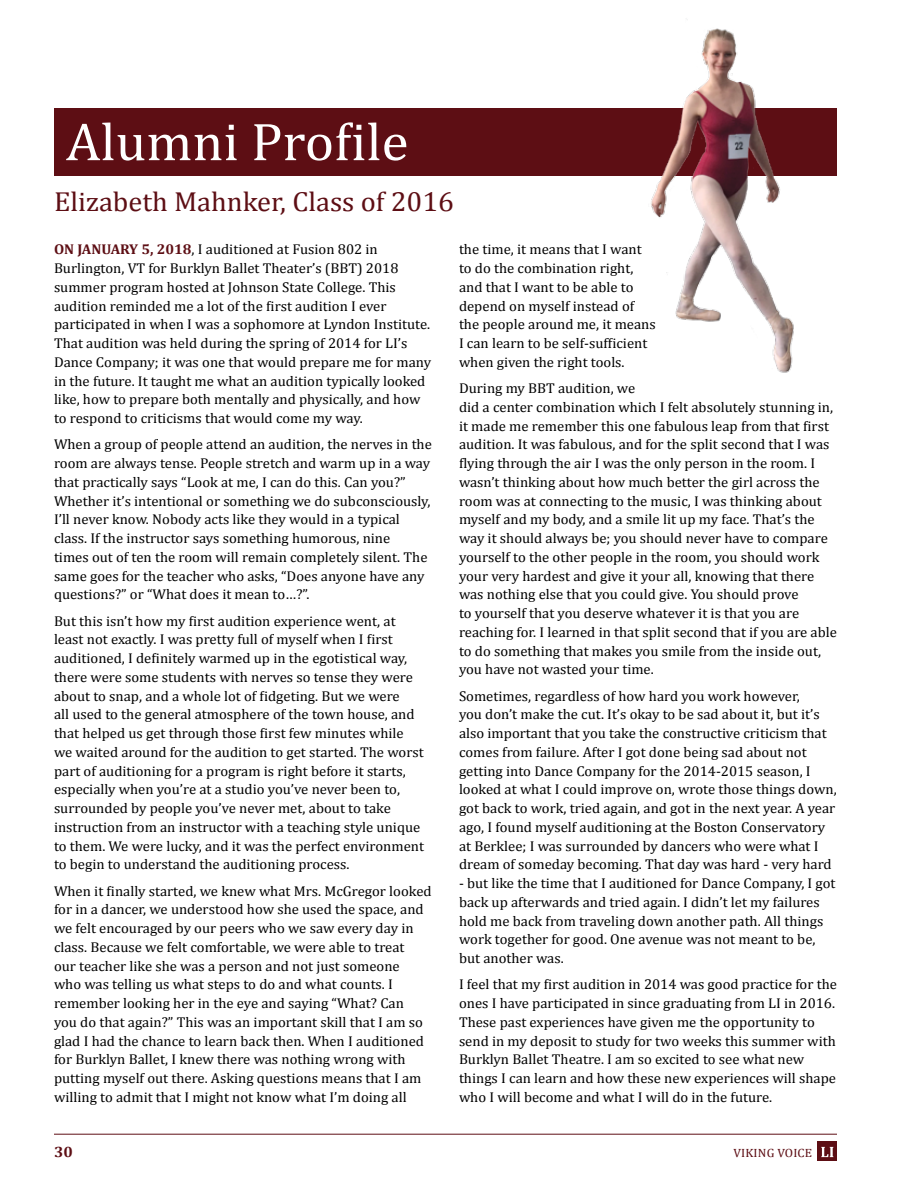
<style>
.page{position:relative;width:918px;height:1188px;background:#fff}
.page>*{position:absolute;margin:0;border:0;box-sizing:border-box;transform-origin:0 0}
.t1{font:53.85px "Cambria";color:#fff}
.t2{font:27.6px "Cambria";color:#5d0e14}
.t3{font:700 15px "Cambria";color:#5d0e14;scale:1.06 1}
.t4{font:14.25px/18.8px "Cambria";color:#000}
.t5{font:12px "Cambria";color:#5d0e14;scale:1.06 1}
.s1{font-weight:700;color:#5d0e14}
</style>
<div class="page">
<hr style="left:54px;top:1134px;width:783px;height:1px;background:#5d0e14">
<div style="left:818px;top:1142px;width:19px;height:19px;background:#5d0e14"></div>
<svg style="left:821px;top:1147px;width:13px;height:10px"></svg>
<div style="left:54px;top:108px;width:782px;height:68px;background:#5d0e14"></div>
<img style="left:651px;top:28px;width:186px;height:345px">
<h1 class="t1" style="left:66px;top:110px;width:344px">Alumni Profile</h1>
<h2 class="t2" style="left:54px;top:186px;width:401px">Elizabeth Mahnker, Class of 2016</h2>
<p class="t4" style="left:54px;top:240px;width:379px"><span class="s1">ON JANUARY 5, 2018</span>, I auditioned at Fusion 802 in Burlington, VT for Burklyn Ballet Theater’s (BBT) 2018 summer program hosted at Johnson State College. This audition reminded me a lot of the first audition I ever participated in when I was a sophomore at Lyndon Institute.<br>That audition was held during the spring of 2014 for LI’s Dance Company; it was one that would prepare me for many in the future. It taught me what an audition typically looked like, how to prepare both mentally and physically, and how to respond to criticisms that would come my way.</p>
<p class="t4" style="left:54px;top:435px;width:379px">When a group of people attend an audition, the nerves in the room are always tense. People stretch and warm up in a way that practically says “Look at me, I can do this. Can you?” Whether it’s intentional or something we do subconsciously, I’ll never know. Nobody acts like they would in a typical class. If the instructor says something humorous, nine<br>times out of ten the room will remain completely silent. The same goes for the teacher who asks, “Does anyone have any questions?” or “What does it mean to…?”.</p>
<p class="t4" style="left:54px;top:611px;width:372px">But this isn’t how my first audition experience went, at least not exactly. I was pretty full of myself when I first auditioned, I definitely warmed up in the egotistical way, there were some students with nerves so tense they were about to snap, and a whole lot of fidgeting. But we were<br>all used to the general atmosphere of the town house, and that helped us get through those first few minutes while we waited around for the audition to get started. The worst part of auditioning for a program is right before it starts, especially when you’re at a studio you’ve never been to, surrounded by people you’ve never met, about to take instruction from an instructor with a teaching style unique to them. We were lucky, and it was the perfect environment to begin to understand the auditioning process.</p>
<p class="t4" style="left:54px;top:881px;width:379px">When it finally started, we knew what Mrs. McGregor looked for in a dancer, we understood how she used the space, and we felt encouraged by our peers who we saw every day in class. Because we felt comfortable, we were able to treat<br>our teacher like she was a person and not just someone<br>who was telling us what steps to do and what counts. I remember looking her in the eye and saying “What? Can<br>you do that again?” This was an important skill that I am so glad I had the chance to learn back then. When I auditioned for Burklyn Ballet, I knew there was nothing wrong with putting myself out there. Asking questions means that I am willing to admit that I might not know what I’m doing all</p>
<p class="t4" style="left:459px;top:240px;width:198px">the time, it means that I want to do the combination right, and that I want to be able to depend on myself instead of the people around me, it means<br>I can learn to be self-sufficient when given the right tools.</p>
<p class="t4" style="left:459px;top:379px;width:380px">During my BBT audition, we<br>did a center combination which I felt absolutely stunning in, it made me remember this one fabulous leap from that first audition. It was fabulous, and for the split second that I was flying through the air I was the only person in the room. I wasn’t thinking about how much better the girl across the room was at connecting to the music, I was thinking about myself and my body, and a smile lit up my face. That’s the way it should always be; you should never have to compare yourself to the other people in the room, you should work your very hardest and give it your all, knowing that there was nothing else that you could give. You should prove<br>to yourself that you deserve whatever it is that you are reaching for. I learned in that split second that if you are able to do something that makes you smile from the inside out, you have not wasted your time.</p>
<p class="t4" style="left:459px;top:686px;width:379px">Sometimes, regardless of how hard you work however,<br>you don’t make the cut. It’s okay to be sad about it, but it’s also important that you take the constructive criticism that comes from failure. After I got done being sad about not getting into Dance Company for the 2014-2015 season, I looked at what I could improve on, wrote those things down, got back to work, tried again, and got in the next year. A year ago, I found myself auditioning at the Boston Conservatory at Berklee; I was surrounded by dancers who were what I dream of someday becoming. That day was hard - very hard</p>
<p class="t4" style="left:459px;top:874px;width:378px">- but like the time that I auditioned for Dance Company, I got back up afterwards and tried again. I didn’t let my failures hold me back from traveling down another path. All things work together for good. One avenue was not meant to be, but another was.</p>
<p class="t4" style="left:459px;top:975px;width:379px">I feel that my first audition in 2014 was good practice for the ones I have participated in since graduating from LI in 2016.<br>These past experiences have given me the opportunity to send in my deposit to study for two weeks this summer with Burklyn Ballet Theatre. I am so excited to see what new things I can learn and how these new experiences will shape who I will become and what I will do in the future.</p>
<p class="t3" style="left:54px;top:1142px;width:19px">30</p>
<p class="t5" style="left:733px;top:1145px;width:49px">viking voic</p>
<p class="t5" style="left:805px;top:1145px;width:8px">e</p>
</div>
